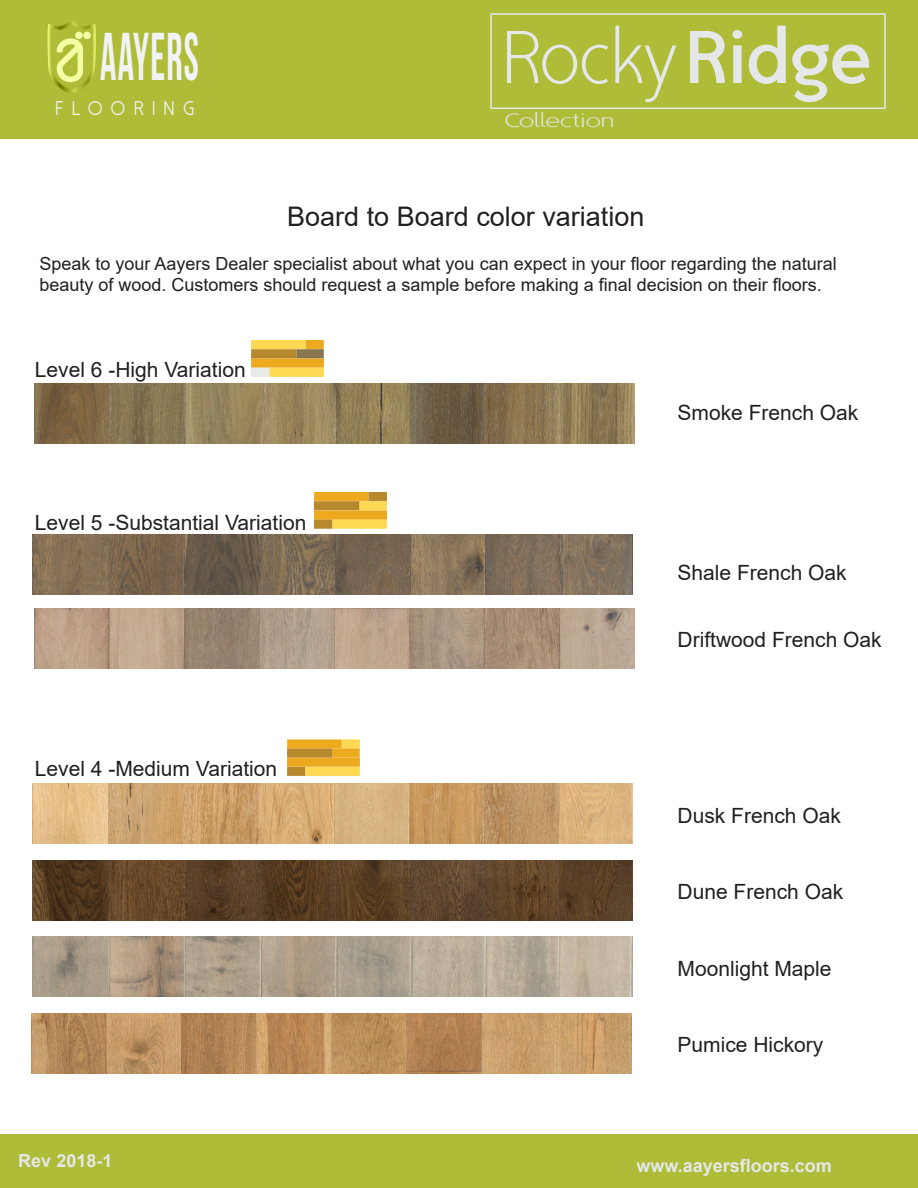
<style>
.page{position:relative;width:918px;height:1188px;background:#fff}
.page>*{position:absolute;margin:0;border:0;box-sizing:border-box;transform-origin:0 0}
.t1{font:300 76.5px "Tyfoon Sans W00";letter-spacing:.01em;color:#e6e7e9}
.t2{font:67.5px "Bebas Neue";letter-spacing:.03em;color:#f2f3f4;scale:.6 1}
.t3{font:27px "Arial";color:#231f20}
.t4{font:21px "Arial";color:#231f20}
.t5{font:19.8px "Dolce Vita";letter-spacing:.5em;color:#f2f3f4;scale:.93 1}
.t6{font:300 19.65px "Tyfoon Sans W00";letter-spacing:-.01em;color:#e6e7e9;scale:1.5 1}
.t7{font:18px/21.6px "Arial";color:#231f20}
.t8{font:700 18px "Arial";color:#e6e7e9}
.s1{font-weight:700}
</style>
<div class="page">
<div style="left:0;top:1135px;width:918px;height:53px;background:#aebc37"></div>
<div style="left:0;top:0;width:918px;height:139px;background:#aebc37"></div>
<svg style="left:48px;top:21px;width:48px;height:72px"></svg>
<div style="left:75px;top:32px;width:8px;height:7px;background:#f5ffa4;border-radius:50%"></div>
<div style="left:83px;top:32px;width:8px;height:7px;background:#f5ffa4;border-radius:50%"></div>
<div style="left:490px;top:13px;width:396px;height:96px;border:2px solid #e6e7e9"></div>
<img style="left:35px;top:384px;width:600px;height:60px">
<img style="left:32px;top:535px;width:600px;height:60px">
<img style="left:35px;top:608px;width:600px;height:60px">
<img style="left:32px;top:784px;width:600px;height:60px">
<img style="left:32px;top:860px;width:600px;height:60px">
<img style="left:32px;top:937px;width:600px;height:60px">
<img style="left:32px;top:1013px;width:600px;height:60px">
<img style="left:251px;top:341px;width:72px;height:36px">
<img style="left:314px;top:493px;width:72px;height:36px">
<img style="left:287px;top:739px;width:72px;height:37px">
<h2 class="t2" style="left:100px;top:20px;width:166px">AAYERS</h2>
<h1 class="t1" style="left:501px;top:14px;width:372px">Rocky<span class="s1">Ridge</span></h1>
<p class="t6" style="left:505px;top:109px;width:75px">Collection</p>
<p class="t5" style="left:55px;top:98px;width:150px">FLOORING</p>
<p class="t3" style="left:287px;top:197px;width:359px">Board to Board color variation</p>
<p class="t7" style="left:39px;top:253px;width:799px">Speak to your Aayers Dealer specialist about what you can expect in your floor regarding the natural beauty of wood. Customers should request a sample before making a final decision on their floors.</p>
<p class="t4" style="left:35px;top:355px;width:212px">Level 6 -High Variation</p>
<p class="t4" style="left:35px;top:508px;width:273px">Level 5 -Substantial Variation</p>
<p class="t4" style="left:35px;top:754px;width:244px">Level 4 -Medium Variation</p>
<p class="t4" style="left:678px;top:398px;width:182px">Smoke French Oak</p>
<p class="t4" style="left:678px;top:558px;width:171px">Shale French Oak</p>
<p class="t4" style="left:678px;top:625px;width:206px">Driftwood French Oak</p>
<p class="t4" style="left:678px;top:801px;width:165px">Dusk French Oak</p>
<p class="t4" style="left:678px;top:877px;width:167px">Dune French Oak</p>
<p class="t4" style="left:678px;top:954px;width:156px">Moonlight Maple</p>
<p class="t4" style="left:678px;top:1030px;width:147px">Pumice Hickory</p>
<p class="t8" style="left:18px;top:1148px;width:96px">Rev 2018-1</p>
<p class="t8" style="left:637px;top:1153px;width:197px">www.aayersfloors.com</p>
</div>
